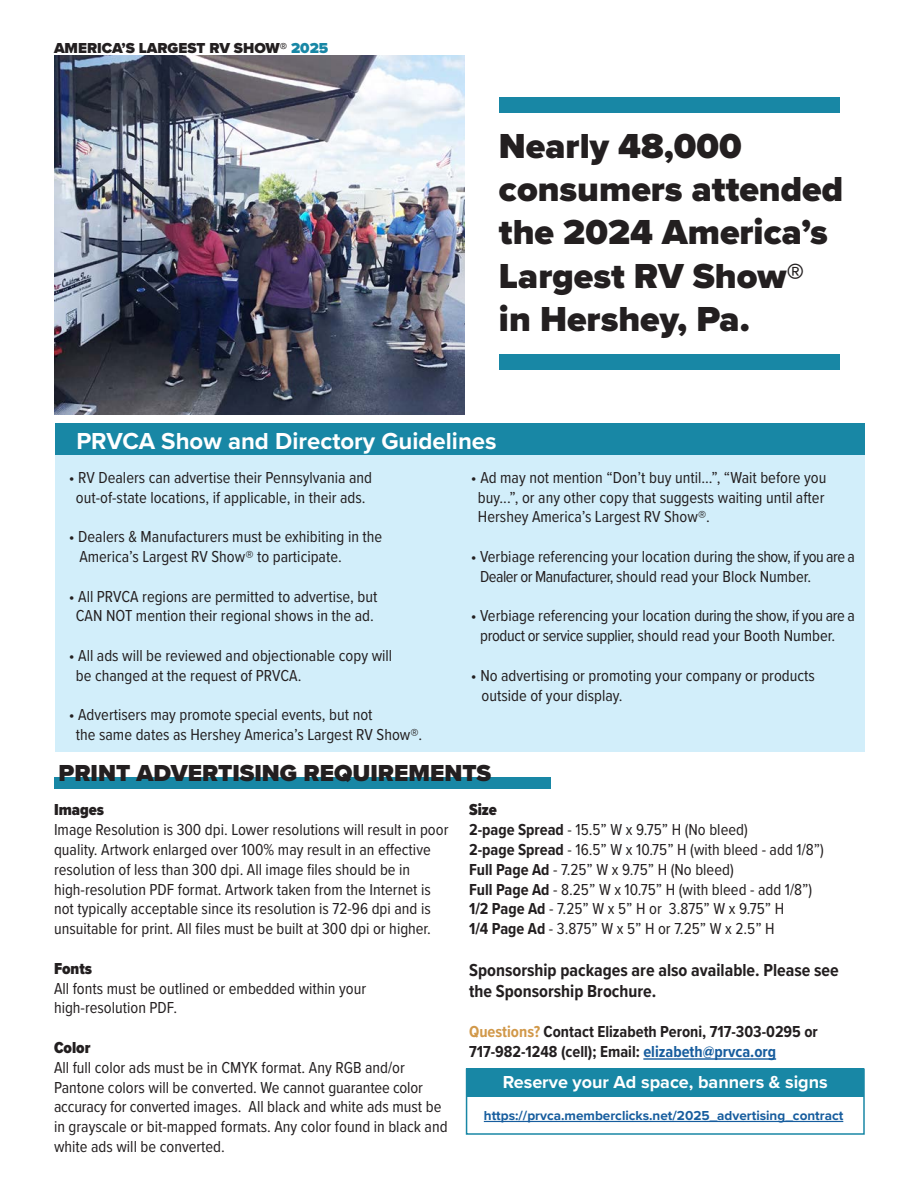
<style>
.page{position:relative;width:918px;height:1188px;background:#fff}
.page>*{position:absolute;margin:0;border:0;box-sizing:border-box;transform-origin:0 0}
.t1{font:900 36px/43.2px "Proxima Nova";color:#231f20}
.t2{font:700 24px "Proxima Nova";color:#fff}
.t3{font:900 24px "Proxima Nova";color:#231f20}
.t4{font:700 18px "Proxima Nova Cond";color:#231f20}
.t5{font:700 18px "Proxima Nova";color:#fff}
.t6{font:16.5px/19.8px "Proxima Nova Cond";color:#231f20}
.t7{font:700 16.5px "Proxima Nova Cond";color:#231f20}
.t8{font:900 16.5px "Proxima Nova Cond";color:#231f20}
.t9{font:900 15px "Proxima Nova";color:#231f20}
.t10{font:700 13.5px "Proxima Nova";color:#175d9e}
.s1{color:#1887a5}
.s2{font-weight:700}
.s3{color:#d19849}
.s4{color:#175d9e}
</style>
<div class="page">
<div style="left:54px;top:777px;width:497px;height:12px;background:#1887a5"></div>
<img style="left:54px;top:56px;width:410px;height:359px">
<hr style="left:643px;top:1058px;width:133px;height:2px;background:#175d9e">
<div style="left:499px;top:354px;width:341px;height:15px;background:#1887a5"></div>
<div style="left:499px;top:97px;width:341px;height:15px;background:#1887a5"></div>
<div style="left:55px;top:424px;width:810px;height:328px;background:#d2eefa"></div>
<div style="left:55px;top:423px;width:810px;height:32px;background:#1887a5"></div>
<div style="left:466px;top:1068px;width:399px;height:67px;border:2px solid #1887a5"></div>
<div style="left:466px;top:1069px;width:398px;height:28px;background:#1887a5"></div>
<hr style="left:484px;top:1121px;width:359px;height:1px;background:#175d9e">
<p class="t9" style="left:54px;top:37px;width:276px">AMERICA’S LARGEST RV SHOW® <span class="s1">2025</span></p>
<p class="t1" style="left:499px;top:124px;width:244px">Nearly 48,000</p>
<p class="t1" style="left:499px;top:167px;width:346px">consumers attended the 2024 America’s<br>Largest RV Show®</p>
<p class="t1" style="left:499px;top:297px;width:252px">in Hershey, Pa.</p>
<p class="t2" style="left:76px;top:423px;width:422px">PRVCA Show and Directory Guidelines</p>
<p class="t6" style="left:69px;top:467px;width:305px">• RV Dealers can advertise their Pennsylvania and</p>
<p class="t6" style="left:76px;top:487px;width:291px">out-of-state locations, if applicable, in their ads.</p>
<p class="t6" style="left:69px;top:526px;width:315px">• Dealers &amp; Manufacturers must be exhibiting in the</p>
<p class="t6" style="left:79px;top:546px;width:264px">America’s Largest RV Show® to participate.</p>
<p class="t6" style="left:69px;top:586px;width:310px">• All PRVCA regions are permitted to advertise, but</p>
<p class="t6" style="left:76px;top:605px;width:300px">CAN NOT mention their regional shows in the ad.</p>
<p class="t6" style="left:69px;top:645px;width:325px">• All ads will be reviewed and objectionable copy will</p>
<p class="t6" style="left:76px;top:665px;width:227px">be changed at the request of PRVCA.</p>
<p class="t6" style="left:69px;top:704px;width:305px">• Advertisers may promote special events, but not</p>
<p class="t6" style="left:76px;top:724px;width:348px">the same dates as Hershey America’s Largest RV Show®.</p>
<p class="t6" style="left:471px;top:467px;width:357px">• Ad may not mention “Don’t buy until...”, “Wait before you</p>
<p class="t6" style="left:478px;top:487px;width:348px">buy...”, or any other copy that suggests waiting until after</p>
<p class="t6" style="left:478px;top:506px;width:233px">Hershey America’s Largest RV Show®.</p>
<p class="t6" style="left:471px;top:546px;width:386px">• Verbiage referencing your location during the show, if you are a</p>
<p class="t6" style="left:480px;top:566px;width:333px">Dealer or Manufacturer, should read your Block Number.</p>
<p class="t6" style="left:471px;top:605px;width:386px">• Verbiage referencing your location during the show, if you are a</p>
<p class="t6" style="left:480px;top:625px;width:356px">product or service supplier, should read your Booth Number.</p>
<p class="t6" style="left:471px;top:665px;width:346px">• No advertising or promoting your company or products</p>
<p class="t6" style="left:482px;top:685px;width:143px">outside of your display.</p>
<p class="t3" style="left:58px;top:756px;width:434px">PRINT ADVERTISING REQUIREMENTS</p>
<p class="t8" style="left:54px;top:798px;width:52px">Images</p>
<p class="t6" style="left:54px;top:819px;width:396px">Image Resolution is 300 dpi. Lower resolutions will result in poor quality. Artwork enlarged over 100% may result in an effective resolution of less than 300 dpi. All image files should be in high-resolution PDF format. Artwork taken from the Internet is not typically acceptable since its resolution is 72-96 dpi and is</p>
<p class="t6" style="left:54px;top:918px;width:378px">unsuitable for print. All files must be built at 300 dpi or higher.</p>
<p class="t8" style="left:54px;top:956px;width:40px">Fonts</p>
<p class="t6" style="left:54px;top:978px;width:314px">All fonts must be outlined or embedded within your</p>
<p class="t6" style="left:54px;top:997px;width:125px">high-resolution PDF.</p>
<p class="t8" style="left:54px;top:1035px;width:38px">Color</p>
<p class="t6" style="left:54px;top:1057px;width:395px">All full color ads must be in CMYK format. Any RGB and/or Pantone colors will be converted. We cannot guarantee color accuracy for converted images. All black and white ads must be in grayscale or bit-mapped formats. Any color found in black and white ads will be converted.</p>
<p class="t8" style="left:469px;top:798px;width:29px">Size</p>
<p class="t6" style="left:469px;top:819px;width:280px"><span class="s2">2-page Spread</span> - 15.5” W x 9.75” H (No bleed)</p>
<p class="t6" style="left:469px;top:839px;width:356px"><span class="s2">2-page Spread</span> - 16.5” W x 10.75” H (with bleed - add 1/8”)</p>
<p class="t6" style="left:469px;top:859px;width:266px"><span class="s2">Full Page Ad</span> - 7.25” W x 9.75” H (No bleed)</p>
<p class="t6" style="left:469px;top:879px;width:345px"><span class="s2">Full Page Ad</span> - 8.25” W x 10.75” H (with bleed - add 1/8”)</p>
<p class="t6" style="left:469px;top:898px;width:317px"><span class="s2">1/2 Page Ad</span> - 7.25” W x 5” H or 3.875” W x 9.75” H</p>
<p class="t6" style="left:469px;top:918px;width:307px"><span class="s2">1/4 Page Ad</span> - 3.875” W x 5” H or 7.25” W x 2.5” H</p>
<p class="t4" style="left:469px;top:956px;width:371px">Sponsorship packages are also available. Please see</p>
<p class="t4" style="left:469px;top:978px;width:189px">the Sponsorship Brochure.</p>
<p class="t7" style="left:469px;top:1019px;width:350px"><span class="s3">Questions?</span> Contact Elizabeth Peroni, 717-303-0295 or</p>
<p class="t7" style="left:469px;top:1039px;width:309px">717-982-1248 (cell); Email: <span class="s4">elizabeth@prvca.org</span></p>
<p class="t5" style="left:503px;top:1068px;width:327px">Reserve your Ad space, banners &amp; signs</p>
<p class="t10" style="left:484px;top:1105px;width:361px">https://prvca.memberclicks.net/2025_advertising_contract</p>
</div>
